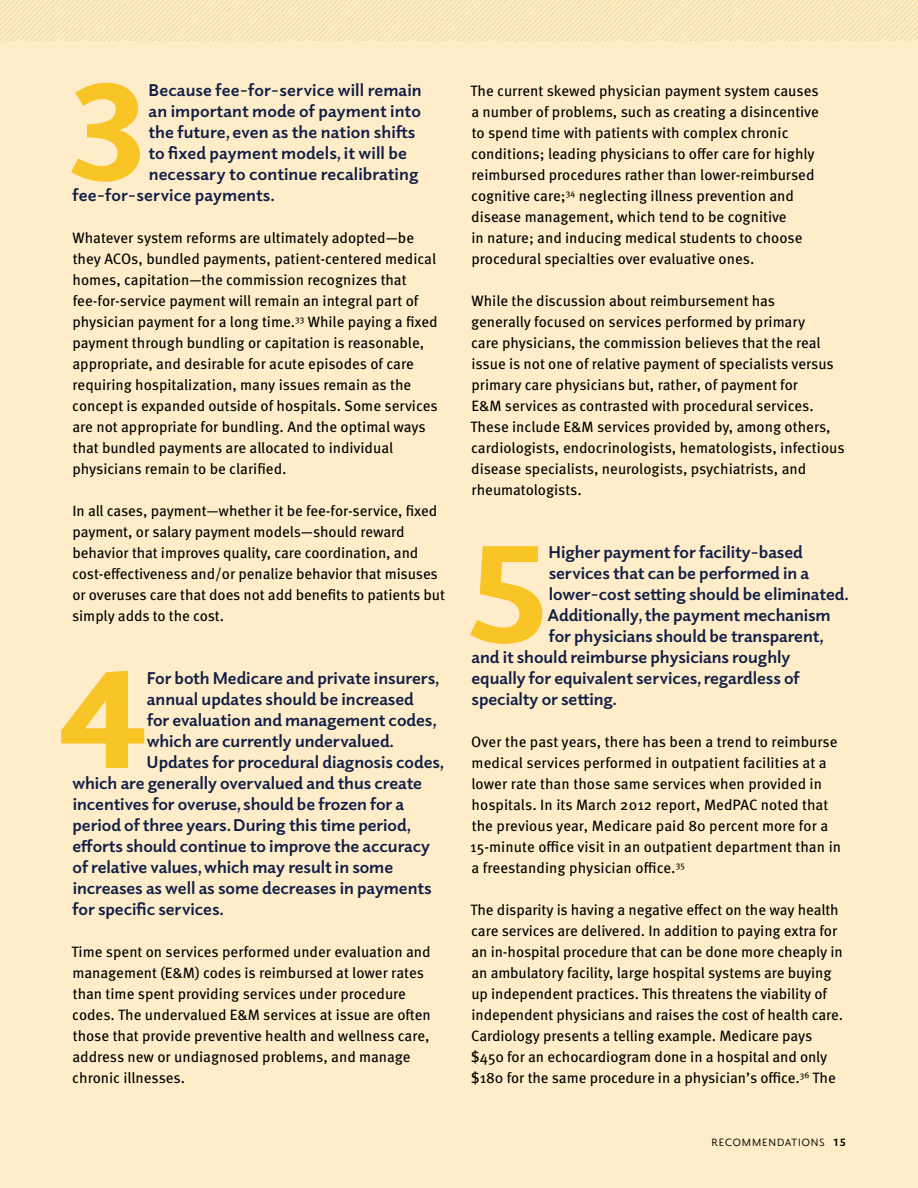
<style>
.page{position:relative;width:918px;height:1188px;background:#feedc8}
.page>*{position:absolute;margin:0;border:0;box-sizing:border-box;transform-origin:0 0}
.t1{font:900 139.65px "Elido";color:#f9c426}
.t2{font:700 17.25px "Elido";letter-spacing:-.005em;color:#101d46}
.t3{font:15px/21px "Meta OT";letter-spacing:-.005em;color:#000}
.t4{font:15px "Elido";letter-spacing:.02em;color:#000}
.s1{font-weight:600}
</style>
<div class="page">
<img style="left:0;top:0;width:918px;height:40px">
<h1 class="t1" style="left:71px;top:37px;width:78px">3</h1>
<p class="t2" style="left:149px;top:78px;width:275px">Because fee-for-service will remain</p>
<p class="t2" style="left:149px;top:99px;width:274px">an important mode of payment into</p>
<p class="t2" style="left:148px;top:120px;width:268px">the future, even as the nation shifts</p>
<p class="t2" style="left:148px;top:141px;width:260px">to fixed payment models, it will be</p>
<p class="t2" style="left:149px;top:162px;width:271px">necessary to continue recalibrating</p>
<p class="t2" style="left:73px;top:183px;width:204px">fee-for-service payments.</p>
<p class="t3" style="left:72px;top:227px;width:367px">Whatever system reforms are ultimately adopted—be they ACOs, bundled payments, patient-centered medical homes, capitation—the commission recognizes that fee-for-service payment will remain an integral part of physician payment for a long time.<sup>33</sup> While paying a fixed payment through bundling or capitation is reasonable, appropriate, and desirable for acute episodes of care requiring hospitalization, many issues remain as the concept is expanded outside of hospitals. Some services are not appropriate for bundling. And the optimal ways that bundled payments are allocated to individual physicians remain to be clarified.</p>
<p class="t3" style="left:72px;top:500px;width:374px">In all cases, payment—whether it be fee-for-service, fixed payment, or salary payment models—should reward behavior that improves quality, care coordination, and cost-effectiveness and/or penalize behavior that misuses or overuses care that does not add benefits to patients but simply adds to the cost.</p>
<h1 class="t1" style="left:57px;top:625px;width:91px">4</h1>
<p class="t2" style="left:147px;top:666px;width:294px">For both Medicare and private insurers,</p>
<p class="t2" style="left:147px;top:687px;width:269px">annual updates should be increased</p>
<p class="t2" style="left:147px;top:708px;width:291px">for evaluation and management codes,</p>
<p class="t2" style="left:147px;top:729px;width:249px">which are currently undervalued.</p>
<p class="t2" style="left:147px;top:750px;width:299px">Updates for procedural diagnosis codes,</p>
<p class="t2" style="left:72px;top:771px;width:351px">which are generally overvalued and thus create</p>
<p class="t2" style="left:73px;top:792px;width:333px">incentives for overuse, should be frozen for a</p>
<p class="t2" style="left:73px;top:813px;width:340px">period of three years. During this time period,</p>
<p class="t2" style="left:73px;top:834px;width:359px">efforts should continue to improve the accuracy</p>
<p class="t2" style="left:73px;top:855px;width:322px">of relative values, which may result in some</p>
<p class="t2" style="left:73px;top:876px;width:360px">increases as well as some decreases in payments</p>
<p class="t2" style="left:73px;top:897px;width:153px">for specific services.</p>
<p class="t3" style="left:71px;top:941px;width:361px">Time spent on services performed under evaluation and management (E&amp;M) codes is reimbursed at lower rates than time spent providing services under procedure codes. The undervalued E&amp;M services at issue are often those that provide preventive health and wellness care, address new or undiagnosed problems, and manage chronic illnesses.</p>
<p class="t3" style="left:470px;top:80px;width:350px">The current skewed physician payment system causes a number of problems, such as creating a disincentive to spend time with patients with complex chronic conditions; leading physicians to offer care for highly reimbursed procedures rather than lower-reimbursed cognitive care;<sup>34</sup> neglecting illness prevention and disease management, which tend to be cognitive<br>in nature; and inducing medical students to choose procedural specialties over evaluative ones.</p>
<p class="t3" style="left:470px;top:290px;width:376px">While the discussion about reimbursement has<br>generally focused on services performed by primary<br>care physicians, the commission believes that the real issue is not one of relative payment of specialists versus primary care physicians but, rather, of payment for<br>E&amp;M services as contrasted with procedural services.<br>These include E&amp;M services provided by, among others, cardiologists, endocrinologists, hematologists, infectious disease specialists, neurologists, psychiatrists, and rheumatologists.</p>
<h1 class="t1" style="left:469px;top:499px;width:81px">5</h1>
<p class="t2" style="left:549px;top:540px;width:256px">Higher payment for facility-based</p>
<p class="t2" style="left:549px;top:561px;width:262px">services that can be performed in a</p>
<p class="t2" style="left:549px;top:582px;width:302px">lower-cost setting should be eliminated.</p>
<p class="t2" style="left:547px;top:603px;width:285px">Additionally, the payment mechanism</p>
<p class="t2" style="left:549px;top:624px;width:277px">for physicians should be transparent,</p>
<p class="t2" style="left:471px;top:645px;width:320px">and it should reimburse physicians roughly</p>
<p class="t2" style="left:472px;top:666px;width:330px">equally for equivalent services, regardless of</p>
<p class="t2" style="left:472px;top:687px;width:147px">specialty or setting.</p>
<p class="t3" style="left:470px;top:731px;width:372px">Over the past years, there has been a trend to reimburse medical services performed in outpatient facilities at a lower rate than those same services when provided in hospitals. In its March 2012 report, MedPAC noted that the previous year, Medicare paid 80 percent more for a 15-minute office visit in an outpatient department than in a freestanding physician office.<sup>35</sup></p>
<p class="t3" style="left:470px;top:899px;width:374px">The disparity is having a negative effect on the way health care services are delivered. In addition to paying extra for an in-hospital procedure that can be done more cheaply in an ambulatory facility, large hospital systems are buying up independent practices. This threatens the viability of independent physicians and raises the cost of health care.<br>Cardiology presents a telling example. Medicare pays $450 for an echocardiogram done in a hospital and only $180 for the same procedure in a physician’s office.<sup>36</sup> The</p>
<p class="t4" style="left:711px;top:1131px;width:136px">Recommendations <span class="s1">15</span></p>
</div>
